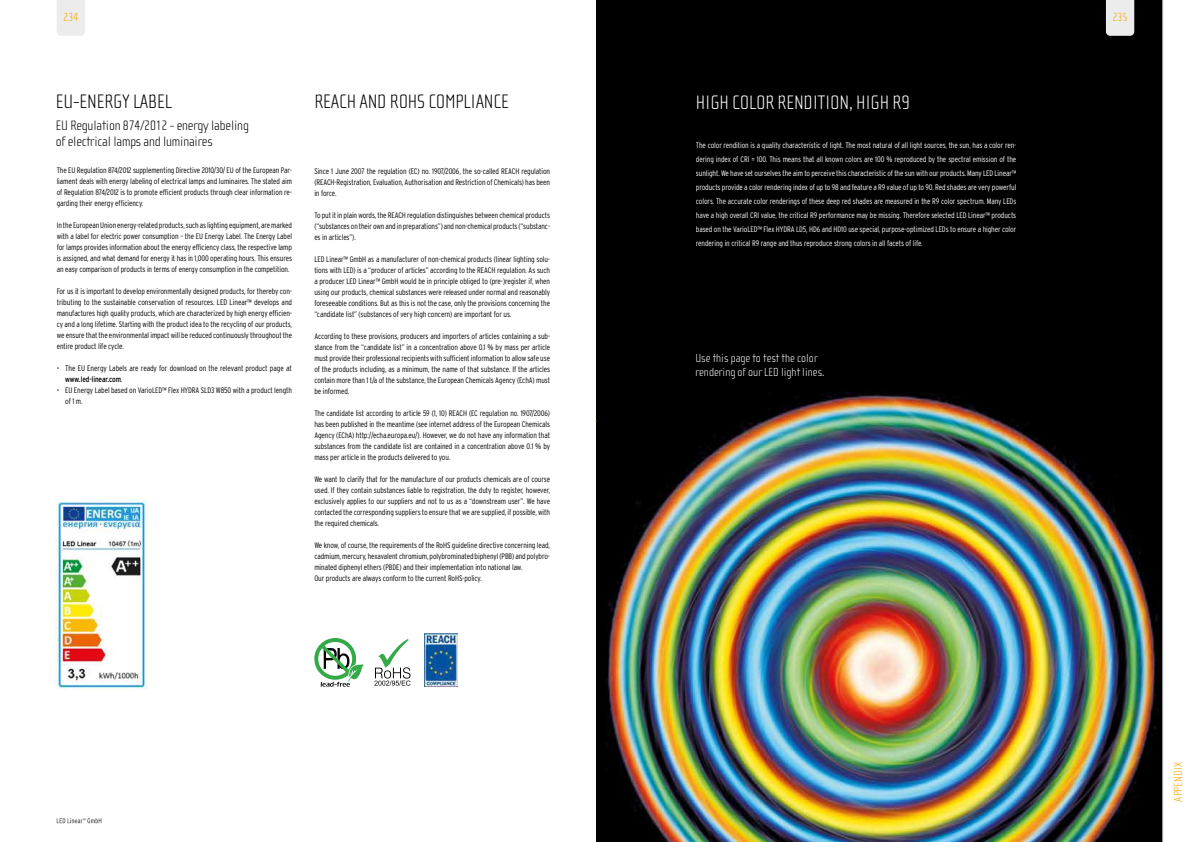
<style>
.page{position:relative;width:1191px;height:842px;background:#fff}
.page>*{position:absolute;margin:0;border:0;box-sizing:border-box;transform-origin:0 0}
.t1{font:100 20px "Cholla Sans OT";letter-spacing:-.01em;color:#000}
.t2{font:100 20px "Cholla Sans OT";letter-spacing:-.01em;color:#fff}
.t3{font:100 14px/16px "Cholla Sans OT";letter-spacing:-.01em;color:#000}
.t4{font:100 12px/14px "Cholla Sans OT";color:#fff}
.t5{font:100 12px "Cholla Sans OT";color:#f7a500}
.t6{font:300 condensed 8px/11px "Interstate";letter-spacing:-.01em;color:#000;text-align:justify}
.t7{font:300 condensed 8px/14px "Interstate";letter-spacing:-.01em;color:#fff;text-align:justify}
.s1{font-weight:400}
</style>
<div class="page">
<svg style="left:57px;top:818px;width:44px;height:5px"></svg>
<svg style="left:374px;top:639px;width:36px;height:47px"></svg>
<svg style="left:314px;top:638px;width:50px;height:49px"></svg>
<img style="left:424px;top:633px;width:34px;height:54px">
<img style="left:56px;top:499px;width:91px;height:189px">
<img style="left:596px;top:0;width:566px;height:842px">
<div style="left:695px;top:90px;width:322px;height:187px;border:1px solid #000"></div>
<svg style="left:57px;top:0;width:28px;height:36px"></svg>
<svg style="left:1106px;top:0;width:28px;height:36px"></svg>
<svg style="left:1162px;top:0;width:2px;height:842px"></svg>
<h3 class="t5" style="left:63px;top:11px;width:17px">234</h3>
<h3 class="t5" style="left:1112px;top:11px;width:17px">235</h3>
<h1 class="t1" style="left:56px;top:91px;width:118px">EU-ENERGY LABEL</h1>
<h1 class="t1" style="left:314px;top:91px;width:196px">REACH AND ROHS COMPLIANCE</h1>
<h2 class="t3" style="left:56px;top:117px;width:194px">EU Regulation 874/2012 - energy labeling of electrical lamps and luminaires</h2>
<p class="t6" style="left:314px;top:165px;width:237px">Since 1 June 2007 the regulation (EC) no. 1907/2006, the so-called REACH regulation (REACH-Registration, Evaluation, Authorisation and Restriction of Chemicals) has been in force.</p>
<p class="t6" style="left:314px;top:209px;width:237px">To put it in plain words, the REACH regulation distinguishes between chemical products (“substances on their own and in preparations”) and non-chemical products (“substanc&shy;es in articles”).</p>
<p class="t6" style="left:314px;top:253px;width:237px">LED Linear™ GmbH as a manufacturer of non-chemical products (linear lighting solu&shy;tions with LED) is a “producer of articles” according to the REACH regulation. As such a producer LED Linear™ GmbH would be in principle obliged to (pre-)register if, when using our products, chemical substances were released under normal and reasonably foreseeable conditions. But as this is not the case, only the provisions concerning the “candidate list” (substances of very high concern) are important for us.</p>
<p class="t6" style="left:314px;top:330px;width:237px">According to these provisions, producers and importers of articles containing a sub&shy;stance from the “candidate list” in a concentration above 0.1 % by mass per article must provide their professional recipients with sufficient information to allow safe use of the products including, as a minimum, the name of that substance. If the articles contain more than 1 t/a of the substance, the European Chemicals Agency (EchA) must be informed.</p>
<p class="t6" style="left:314px;top:407px;width:237px">The candidate list according to article 59 (1, 10) REACH (EC regulation no. 1907/2006) has been published in the meantime (see internet address of the European Chemicals Agency (EChA) http://echa.europa.eu/). However, we do not have any information that substances from the candidate list are contained in a concentration above 0.1 % by mass per article in the products delivered to you.</p>
<p class="t6" style="left:314px;top:473px;width:237px">We want to clarify that for the manufacture of our products chemicals are of course used. If they contain substances liable to registration, the duty to register, however, exclusively applies to our suppliers and not to us as a “downstream user”. We have contacted the corresponding suppliers to ensure that we are supplied, if possible, with the required chemicals.</p>
<p class="t6" style="left:314px;top:539px;width:237px;text-align:left">We know, of course, the requirements of the RoHS guideline directive concerning lead, cadmium, mercury, hexavalent chromium, polybrominated biphenyl (PBB) and polybro&shy;minated diphenyl ethers (PBDE) and their implementation into national law.<br>Our products are always conform to the current RoHS-policy.</p>
<p class="t6" style="left:57px;top:165px;width:237px">The EU Regulation 874/2012 supplementing Directive 2010/30/ EU of the European Par&shy;liament deals with energy labeling of electrical lamps and luminaires. The stated aim of Regulation 874/2012 is to promote efficient products through clear information re&shy;garding their energy efficiency.</p>
<p class="t6" style="left:57px;top:220px;width:237px">In the European Union energy-related products, such as lighting equipment, are marked with a label for electric power consumption – the EU Energy Label. The Energy Label for lamps provides information about the energy efficiency class, the respective lamp is assigned, and what demand for energy it has in 1,000 operating hours. This ensures an easy comparison of products in terms of energy consumption in the competition.</p>
<p class="t6" style="left:57px;top:286px;width:237px">For us it is important to develop environmentally designed products, for thereby con&shy;tributing to the sustainable conservation of resources. LED Linear™ develops and manufactures high quality products, which are characterized by high energy efficien&shy;cy and a long lifetime. Starting with the product idea to the recycling of our products, we ensure that the environmental impact will be reduced continuously throughout the entire product life cycle.</p>
<p class="t6" style="left:65px;top:363px;width:228px;text-indent:-9px">• The EU Energy Labels are ready for download on the relevant product page at <span class="s1">www.led-linear.com</span>.</p>
<p class="t6" style="left:65px;top:385px;width:228px;text-indent:-9px">• EU Energy Label based on VarioLED™ Flex HYDRA SLD3 W850 with a product length of 1 m.</p>
<h1 class="t2" style="left:696px;top:91px;width:215px">HIGH COLOR RENDITION, HIGH R9</h1>
<p class="t7" style="left:696px;top:138px;width:322px">The color rendition is a quality characteristic of light. The most natural of all light sources, the sun, has a color ren&shy;dering index of CRI = 100. This means that all known colors are 100 % reproduced by the spectral emission of the sunlight. We have set ourselves the aim to perceive this characteristic of the sun with our products. Many LED Linear™ products provide a color rendering index of up to 98 and feature a R9 value of up to 90. Red shades are very powerful colors. The accurate color renderings of these deep red shades are measured in the R9 color spectrum. Many LEDs have a high overall CRI value, the critical R9 performance may be missing. Therefore selected LED Linear™ products based on the VarioLED™ Flex HYDRA LD5, HD6 and HD10 use special, purpose-optimized LEDs to ensure a higher color rendering in critical R9 range and thus reproduce strong colors in all facets of life.</p>
<h3 class="t4" style="left:695px;top:351px;width:131px">Use this page to test the color rendering of our LED light lines.</h3>
<h3 class="t5" style="left:1171px;top:801px;width:41px;rotate:-90deg">APPENDIX</h3>
</div>
